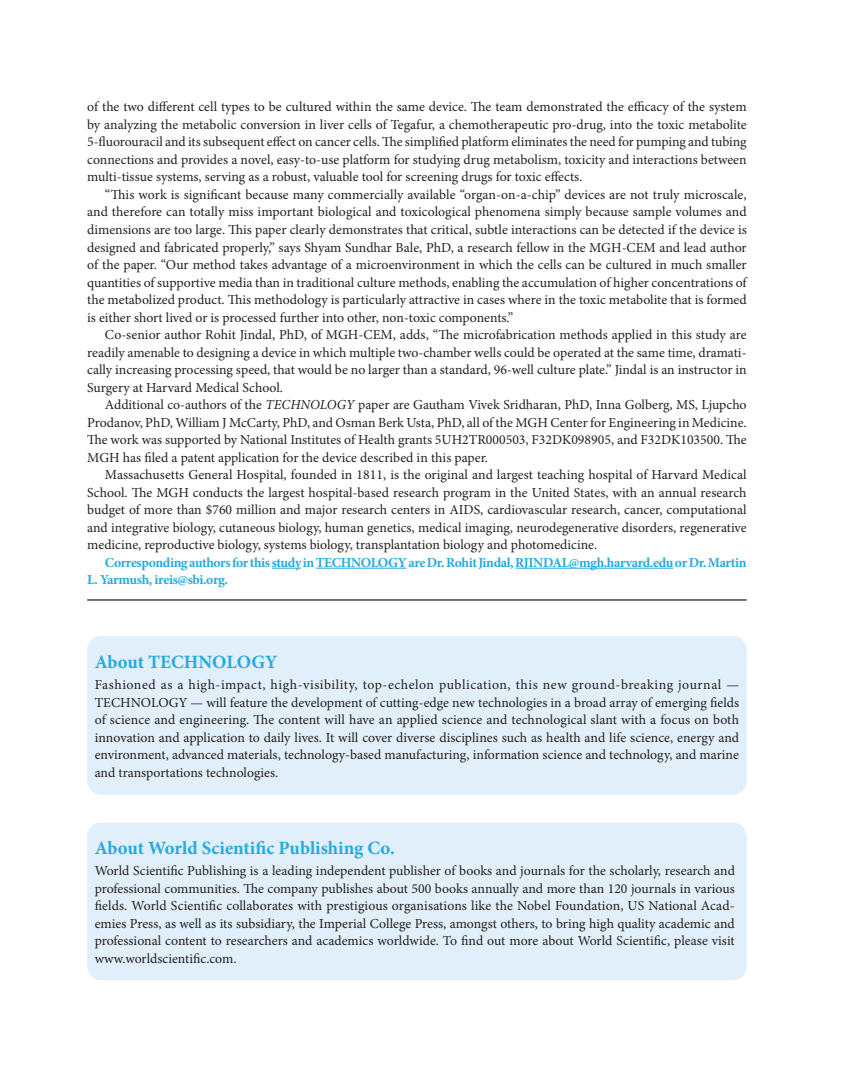
<style>
.page{position:relative;width:841px;height:1066px;background:#fff}
.page>*{position:absolute;margin:0;border:0;box-sizing:border-box;transform-origin:0 0}
.t1{font:700 18.75px "Minion Pro";color:#24aae1}
.t2{font:13.75px/17.5px "Minion Pro";color:#231f20;text-align:justify}
.t3{font:700 13.75px/17.5px "Minion Pro";letter-spacing:-.03em;color:#24aae1}
.s1{font-style:italic}
</style>
<div class="page">
<hr style="left:271px;top:567px;width:30px;height:1px;background:#24aae1">
<hr style="left:315px;top:567px;width:91px;height:1px;background:#24aae1">
<hr style="left:515px;top:567px;width:157px;height:1px;background:#24aae1">
<hr style="left:87px;top:599px;width:659px;height:1px;background:#231f20">
<div style="left:87px;top:636px;width:659px;height:158px;background:#e0eff9;border-radius:14px"></div>
<div style="left:87px;top:822px;width:659px;height:157px;background:#e0eff9;border-radius:14px"></div>
<p class="t2" style="left:87px;top:99px;width:660px">of the two different cell types to be cultured within the same device. The team demonstrated the efficacy of the system by analyzing the metabolic conversion in liver cells of Tegafur, a chemotherapeutic pro-drug, into the toxic metabolite 5-fluorouracil and its subsequent effect on cancer cells. The simplified platform eliminates the need for pumping and tubing connections and provides a novel, easy-to-use platform for studying drug metabolism, toxicity and interactions between multi-tissue systems, serving as a robust, valuable tool for screening drugs for toxic effects.</p>
<p class="t2" style="left:87px;top:187px;width:660px;text-indent:18px">“This work is significant because many commercially available “organ-on-a-chip” devices are not truly microscale, and therefore can totally miss important biological and toxicological phenomena simply because sample volumes and dimensions are too large. This paper clearly demonstrates that critical, subtle interactions can be detected if the device is designed and fabricated properly,” says Shyam Sundhar Bale, PhD, a research fellow in the MGH-CEM and lead author of the paper. “Our method takes advantage of a microenvironment in which the cells can be cultured in much smaller quantities of supportive media than in traditional culture methods, enabling the accumulation of higher concentrations of the metabolized product. This methodology is particularly attractive in cases where in the toxic metabolite that is formed is either short lived or is processed further into other, non-toxic components.”</p>
<p class="t2" style="left:87px;top:327px;width:660px;text-indent:18px">Co-senior author Rohit Jindal, PhD, of MGH-CEM, adds, “The microfabrication methods applied in this study are readily amenable to designing a device in which multiple two-chamber wells could be operated at the same time, dramati&shy;cally increasing processing speed, that would be no larger than a standard, 96-well culture plate.” Jindal is an instructor in Surgery at Harvard Medical School.</p>
<p class="t2" style="left:87px;top:397px;width:660px;text-indent:18px">Additional co-authors of the <span class="s1">TECHNOLOGY</span> paper are Gautham Vivek Sridharan, PhD, Inna Golberg, MS, Ljupcho Prodanov, PhD, William J McCarty, PhD, and Osman Berk Usta, PhD, all of the MGH Center for Engineering in Medicine.<br>The work was supported by National Institutes of Health grants 5UH2TR000503, F32DK098905, and F32DK103500. The MGH has filed a patent application for the device described in this paper.</p>
<p class="t2" style="left:87px;top:467px;width:660px;text-indent:18px">Massachusetts General Hospital, founded in 1811, is the original and largest teaching hospital of Harvard Medical School. The MGH conducts the largest hospital-based research program in the United States, with an annual research budget of more than $760 million and major research centers in AIDS, cardiovascular research, cancer, computational and integrative biology, cutaneous biology, human genetics, medical imaging, neurodegenerative disorders, regenerative medicine, reproductive biology, systems biology, transplantation biology and photomedicine.</p>
<p class="t3" style="left:87px;top:554px;width:660px;text-indent:18px">Corresponding authors for this study in TECHNOLOGY are Dr. Rohit Jindal, RJINDAL@mgh.harvard.edu or Dr. Martin<br>L. Yarmush, ireis@sbi.org.</p>
<h1 class="t1" style="left:95px;top:654px;width:184px">About TECHNOLOGY</h1>
<p class="t2" style="left:95px;top:676px;width:645px">Fashioned as a high-impact, high-visibility, top-echelon publication, this new ground-breaking journal — TECHNOLOGY — will feature the development of cutting-edge new technologies in a broad array of emerging fields of science and engineering. The content will have an applied science and technological slant with a focus on both innovation and application to daily lives. It will cover diverse disciplines such as health and life science, energy and environment, advanced materials, technology-based manufacturing, information science and technology, and marine and transportations technologies.</p>
<h1 class="t1" style="left:95px;top:840px;width:301px">About World Scientific Publishing Co.</h1>
<p class="t2" style="left:95px;top:862px;width:641px">World Scientific Publishing is a leading independent publisher of books and journals for the scholarly, research and professional communities. The company publishes about 500 books annually and more than 120 journals in various fields. World Scientific collaborates with prestigious organisations like the Nobel Foundation, US National Acad&shy;emies Press, as well as its subsidiary, the Imperial College Press, amongst others, to bring high quality academic and professional content to researchers and academics worldwide. To find out more about World Scientific, please visit www.worldscientific.com.</p>
</div>
